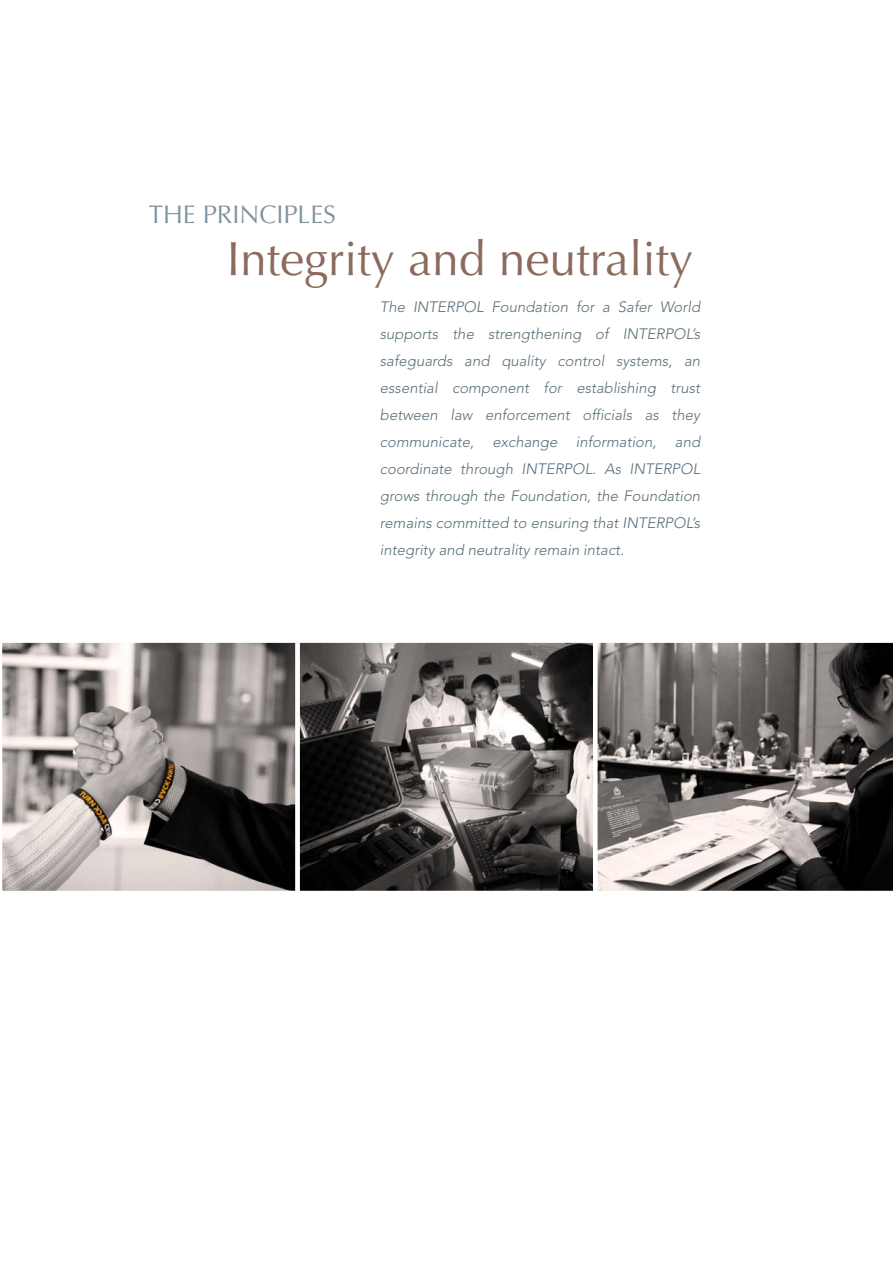
<style>
.page{position:relative;width:893px;height:1263px;background:#fff}
.page>*{position:absolute;margin:0;border:0;box-sizing:border-box;transform-origin:0 0}
.t1{font:48px "Optima LT Std";color:#8a6b5d}
.t2{font:25.5px "Optima LT Std";color:#80949e}
.t3{font:italic 300 15px/27px "Avenir LT Std";color:#5a6f7a;text-align:justify}
</style>
<div class="page">
<img style="left:300px;top:643px;width:293px;height:247px">
<svg style="left:2px;top:642px;width:293px;height:249px;background:#918b88"></svg>
<div style="left:295px;top:638px;width:303px;height:257px;border:4px solid #fff"></div>
<svg style="left:593px;top:638px;width:300px;height:257px;background:#7a7573"></svg>
<h2 class="t2" style="left:149px;top:199px;width:189px">THE PRINCIPLES</h2>
<h1 class="t1" style="left:227px;top:231px;width:468px">Integrity and neutrality</h1>
<p class="t3" style="left:380px;top:293px;width:322px">The INTERPOL Foundation for a Safer World supports the strengthening of INTERPOL’s safeguards and quality control systems, an essential component for establishing trust between law enforcement officials as they communicate, exchange information, and coordinate through INTERPOL. As INTERPOL grows through the Foundation, the Foundation remains committed to ensuring that INTERPOL’s integrity and neutrality remain intact.</p>
</div>
